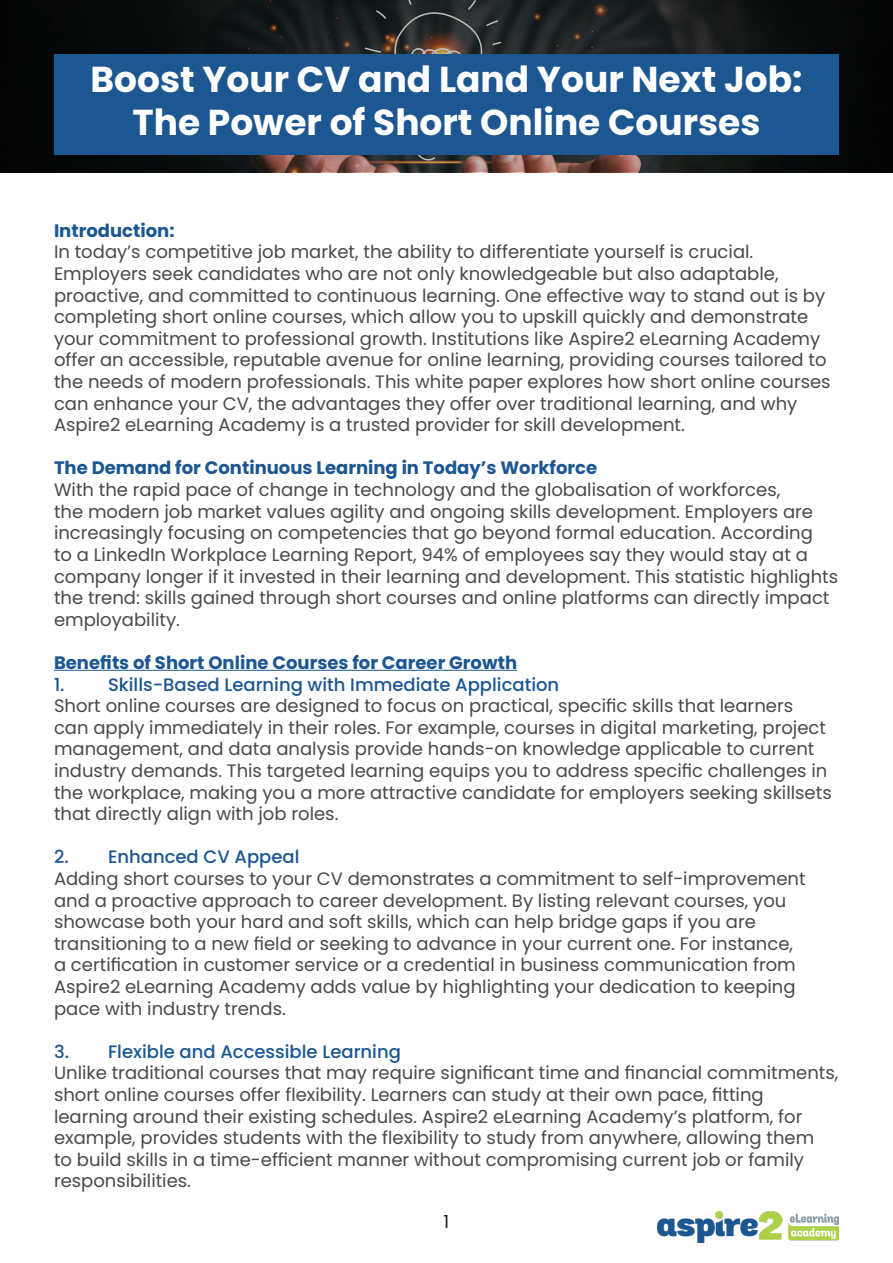
<style>
.page{position:relative;width:893px;height:1263px;background:#fff}
.page>*{position:absolute;margin:0;border:0;box-sizing:border-box;transform-origin:0 0}
.t1{font:700 36px/43.2px "Poppins";color:#fff;text-align:center}
.t2{font:18px/21.6px "Poppins";color:#4b4948}
.t3{font:700 18px "Poppins";color:#1c5792}
.t4{font:500 18px "Poppins";color:#1c5792}
.t5{font:18px "Poppins";color:#231f20}
</style>
<div class="page">
<svg style="left:0;top:0;width:893px;height:171px;background:#191a19"></svg>
<div style="left:54px;top:54px;width:785px;height:100px;background:#1c5792"></div>
<hr style="left:54px;top:670px;width:463px;height:1px;background:#1c5792">
<img style="left:657px;top:1211px;width:182px;height:32px">
<p class="t1" style="left:91px;top:58px;width:713px">Boost Your CV and Land Your Next Job:<br>The Power of Short Online Courses</p>
<p class="t3" style="left:54px;top:220px;width:122px">Introduction:</p>
<p class="t2" style="left:54px;top:241px;width:778px">In today’s competitive job market, the ability to differentiate yourself is crucial.<br>Employers seek candidates who are not only knowledgeable but also adaptable, proactive, and committed to continuous learning. One effective way to stand out is by completing short online courses, which allow you to upskill quickly and demonstrate your commitment to professional growth. Institutions like Aspire2 eLearning Academy offer an accessible, reputable avenue for online learning, providing courses tailored to the needs of modern professionals. This white paper explores how short online courses can enhance your CV, the advantages they offer over traditional learning, and why Aspire2 eLearning Academy is a trusted provider for skill development.</p>
<p class="t3" style="left:54px;top:458px;width:545px">The Demand for Continuous Learning in Today’s Workforce</p>
<p class="t2" style="left:54px;top:479px;width:786px">With the rapid pace of change in technology and the globalisation of workforces,<br>the modern job market values agility and ongoing skills development. Employers are increasingly focusing on competencies that go beyond formal education. According<br>to a LinkedIn Workplace Learning Report, 94% of employees say they would stay at a company longer if it invested in their learning and development. This statistic highlights the trend: skills gained through short courses and online platforms can directly impact employability.</p>
<p class="t3" style="left:54px;top:652px;width:465px">Benefits of Short Online Courses for Career Growth</p>
<p class="t4" style="left:54px;top:674px;width:12px">1.</p>
<p class="t4" style="left:108px;top:674px;width:453px">Skills-Based Learning with Immediate Application</p>
<p class="t2" style="left:54px;top:695px;width:779px">Short online courses are designed to focus on practical, specific skills that learners can apply immediately in their roles. For example, courses in digital marketing, project management, and data analysis provide hands-on knowledge applicable to current industry demands. This targeted learning equips you to address specific challenges in the workplace, making you a more attractive candidate for employers seeking skillsets that directly align with job roles.</p>
<p class="t4" style="left:54px;top:846px;width:247px">2. Enhanced CV Appeal</p>
<p class="t2" style="left:54px;top:868px;width:753px">Adding short courses to your CV demonstrates a commitment to self-improvement and a proactive approach to career development. By listing relevant courses, you showcase both your hard and soft skills, which can help bridge gaps if you are transitioning to a new field or seeking to advance in your current one. For instance, a certification in customer service or a credential in business communication from Aspire2 eLearning Academy adds value by highlighting your dedication to keeping pace with industry trends.</p>
<p class="t4" style="left:54px;top:1041px;width:348px">3. Flexible and Accessible Learning</p>
<p class="t2" style="left:54px;top:1062px;width:786px">Unlike traditional courses that may require significant time and financial commitments, short online courses offer flexibility. Learners can study at their own pace, fitting learning around their existing schedules. Aspire2 eLearning Academy’s platform, for example, provides students with the flexibility to study from anywhere, allowing them<br>to build skills in a time-efficient manner without compromising current job or family responsibilities.</p>
<p class="t5" style="left:444px;top:1211px;width:7px">1</p>
</div>
